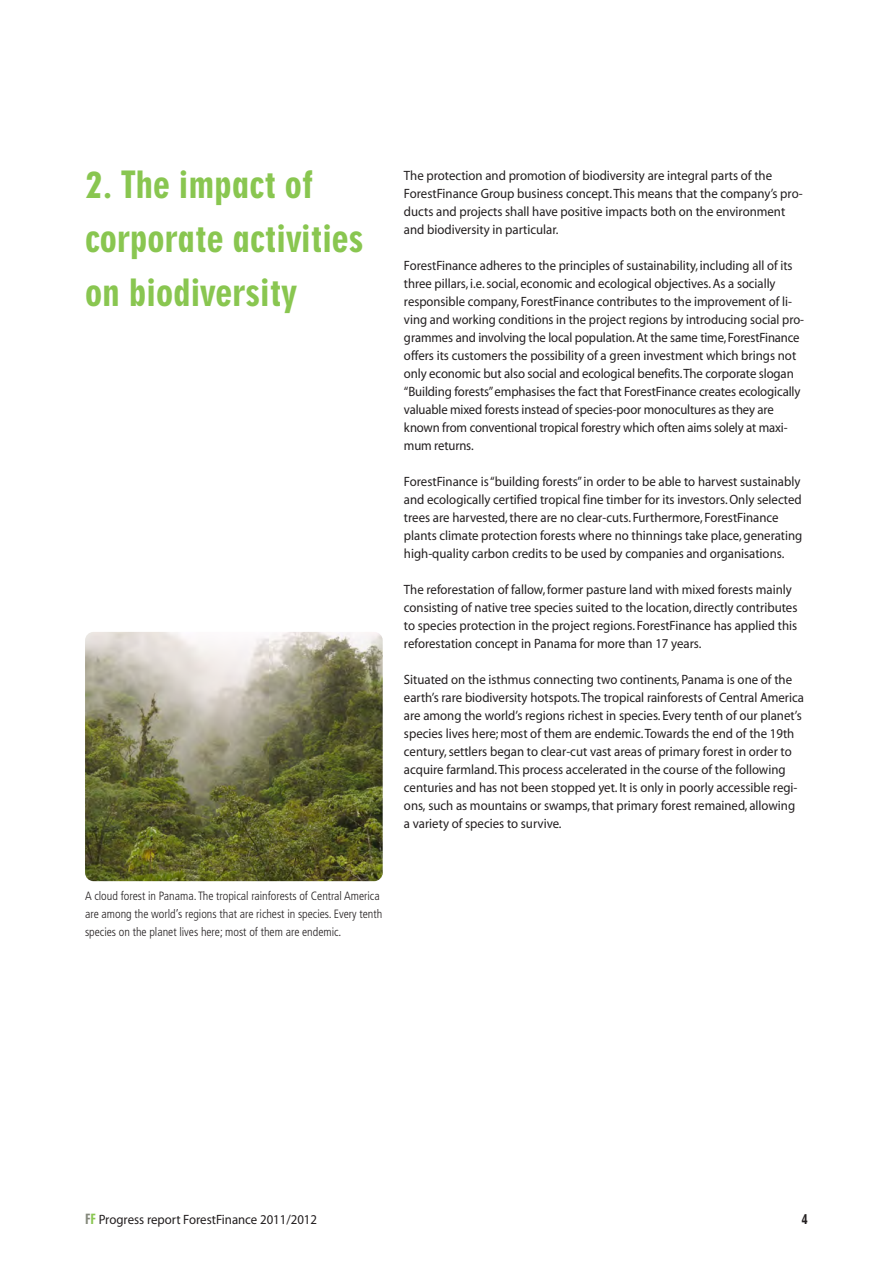
<style>
.page{position:relative;width:893px;height:1263px;background:#fff}
.page>*{position:absolute;margin:0;border:0;box-sizing:border-box;transform-origin:0 0}
.t1{font:36px/54px "Geometric 706 BT Black Condensed B";color:#89c650}
.t2{font:13.5px/18px "Myriad";color:#231f20;scale:.95 1}
.t3{font:13.5px/18px "Myriad";color:#231f20;scale:.94 1}
.t4{font:13.5px "Geometric 706 BT Black Condensed B";color:#231f20;scale:.95 1}
.t5{font:300 condensed 12px/18px "Frutiger";color:#231f20}
.s1{font-family:"Geometric 706 BT Black Condensed B";color:#84887b}
.s2{font-family:"Geometric 706 BT Black Condensed B";color:#89c650}
</style>
<div class="page">
<img style="left:85px;top:632px;width:298px;height:249px;border-radius:9px">
<h1 class="t1" style="left:85px;top:160px;width:280px">2. The impact of corporate activities on biodiversity</h1>
<p class="t2" style="left:404px;top:168px;width:421px">The protection and promotion of biodiversity are integral parts of the ForestFinance Group business concept. This means that the company’s pro&shy;ducts and projects shall have positive impacts both on the environment and biodiversity in particular.</p>
<p class="t3" style="left:404px;top:258px;width:427px">ForestFinance adheres to the principles of sustainability, including all of its three pillars, i.e. social, economic and ecological objectives. As a socially responsible company, ForestFinance contributes to the improvement of li&shy;ving and working conditions in the project regions by introducing social pro&shy;grammes and involving the local population. At the same time, ForestFinance offers its customers the possibility of a green investment which brings not only economic but also social and ecological benefits. The corporate slogan “Building forests” emphasises the fact that ForestFinance creates ecologically valuable mixed forests instead of species-poor monocultures as they are known from conventional tropical forestry which often aims solely at maxi&shy;mum returns.</p>
<p class="t2" style="left:404px;top:474px;width:421px">ForestFinance is “building forests” in order to be able to harvest sustainably and ecologically certified tropical fine timber for its investors. Only selected trees are harvested, there are no clear-cuts. Furthermore, ForestFinance plants climate protection forests where no thinnings take place, generating high-quality carbon credits to be used by companies and organisations.</p>
<p class="t2" style="left:404px;top:582px;width:416px">The reforestation of fallow, former pasture land with mixed forests mainly consisting of native tree species suited to the location, directly contributes to species protection in the project regions. ForestFinance has applied this reforestation concept in Panama for more than 17 years.</p>
<p class="t2" style="left:404px;top:672px;width:423px">Situated on the isthmus connecting two continents, Panama is one of the earth’s rare biodiversity hotspots. The tropical rainforests of Central America are among the world’s regions richest in species. Every tenth of our planet’s species lives here; most of them are endemic. Towards the end of the 19th century, settlers began to clear-cut vast areas of primary forest in order to acquire farmland. This process accelerated in the course of the following centuries and has not been stopped yet. It is only in poorly accessible regi&shy;ons, such as mountains or swamps, that primary forest remained, allowing a variety of species to survive.</p>
<p class="t5" style="left:85px;top:888px;width:299px">A cloud forest in Panama. The tropical rainforests of Central America are among the world’s regions that are richest in species. Every tenth species on the planet lives here; most of them are endemic.</p>
<p class="t2" style="left:85px;top:1212px;width:246px"><span class="s1">F</span><span class="s2">F</span> Progress report ForestFinance 2011/2012</p>
<p class="t4" style="left:801px;top:1214px;width:8px">4</p>
</div>
